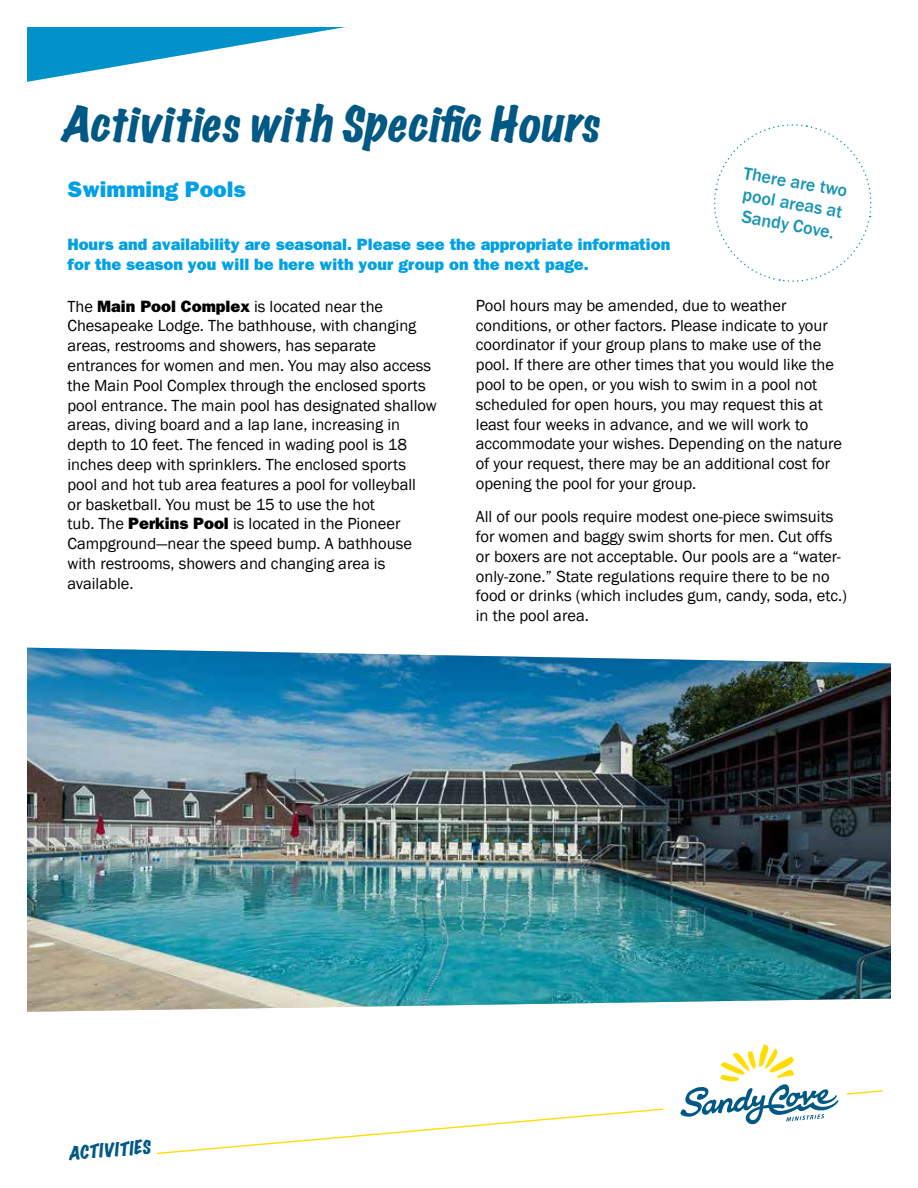
<style>
.page{position:relative;width:918px;height:1188px;background:#fff}
.page>*{position:absolute;margin:0;border:0;box-sizing:border-box;transform-origin:0 0}
.t1{font:italic expanded 44.1px "Marker Felt";color:#005884}
.t2{font:800 22.5px "Franklin Gothic";color:#00a1e4}
.t3{font:500 18px/21.6px "Franklin Gothic";color:#1795b3;text-align:justify}
.t4{font:italic expanded 16.8px "Marker Felt";color:#005884}
.t5{font:16.5px/19.8px "Franklin Gothic";color:#000}
.t6{font:800 16.5px/19.8px "Franklin Gothic";color:#00a1e4}
.s1{font-weight:800}
</style>
<div class="page">
<svg style="left:27px;top:27px;width:318px;height:55px"></svg>
<svg style="left:714px;top:124px;width:158px;height:158px"></svg>
<img style="left:27px;top:647px;width:864px;height:365px">
<svg style="left:157px;top:1108px;width:507px;height:47px"></svg>
<svg style="left:680px;top:1044px;width:158px;height:81px"></svg>
<svg style="left:846px;top:1090px;width:37px;height:5px"></svg>
<h1 class="t1" style="left:60px;top:89px;width:552px">ActivitieswithSpecificHours</h1>
<h2 class="t2" style="left:68px;top:176px;width:180px">Swimming Pools</h2>
<p class="t6" style="left:68px;top:235px;width:604px">Hours and availability are seasonal. Please see the appropriate information for the season you will be here with your group on the next page.</p>
<p class="t3" style="left:746px;top:162px;width:107px;rotate:10deg">There are two pool areas at Sandy Cove.</p>
<p class="t5" style="left:68px;top:296px;width:371px">The <span class="s1">Main Pool Complex</span> is located near the Chesapeake Lodge. The bathhouse, with changing areas, restrooms and showers, has separate entrances for women and men. You may also access the Main Pool Complex through the enclosed sports pool entrance. The main pool has designated shallow areas, diving board and a lap lane, increasing in depth to 10 feet. The fenced in wading pool is 18 inches deep with sprinklers. The enclosed sports pool and hot tub area features a pool for volleyball<br>or basketball. You must be 15 to use the hot<br>tub. The <span class="s1">Perkins Pool</span> is located in the Pioneer Campground—near the speed bump. A bathhouse with restrooms, showers and changing area is available.</p>
<p class="t5" style="left:476px;top:296px;width:368px">Pool hours may be amended, due to weather conditions, or other factors. Please indicate to your coordinator if your group plans to make use of the pool. If there are other times that you would like the pool to be open, or you wish to swim in a pool not scheduled for open hours, you may request this at least four weeks in advance, and we will work to accommodate your wishes. Depending on the nature of your request, there may be an additional cost for opening the pool for your group.</p>
<p class="t5" style="left:476px;top:507px;width:373px">All of our pools require modest one-piece swimsuits for women and baggy swim shorts for men. Cut offs or boxers are not acceptable. Our pools are a “water&shy;only-zone.” State regulations require there to be no food or drinks (which includes gum, candy, soda, etc.) in the pool area.</p>
<p class="t4" style="left:67px;top:1140px;width:84px;rotate:-5deg">ACTIVITIES</p>
</div>
